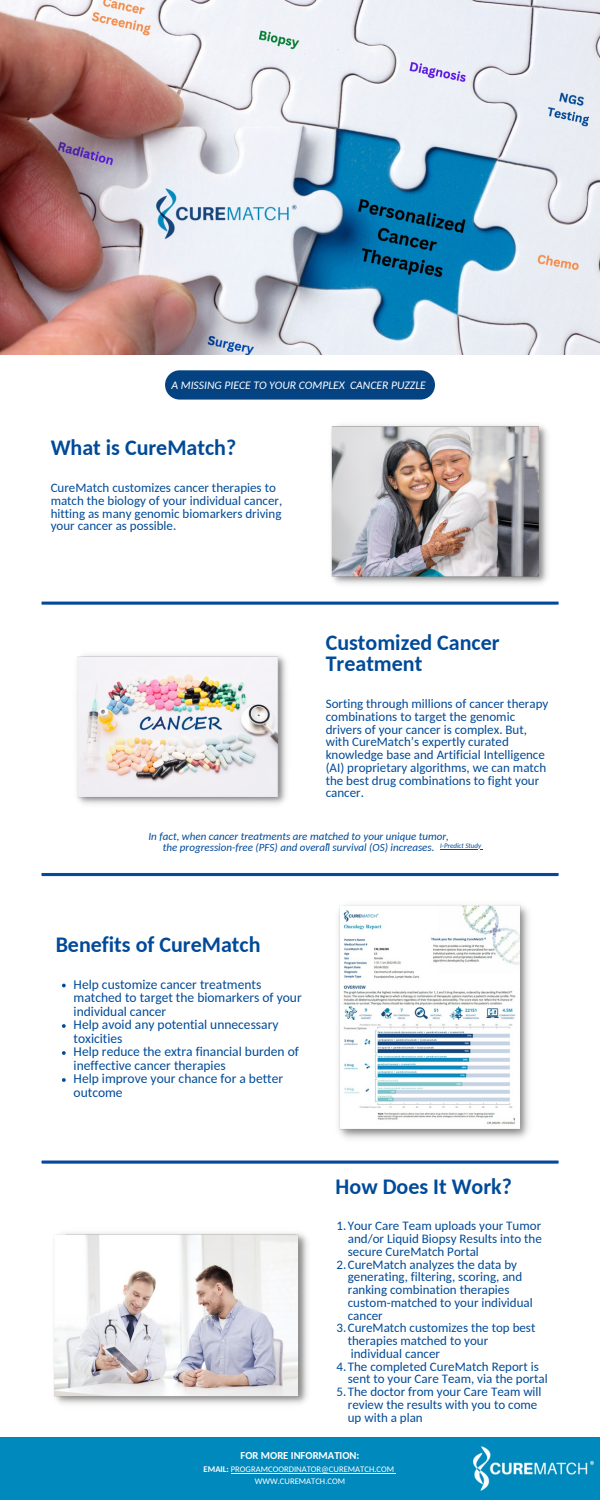
<style>
.page{position:relative;width:600px;height:1500px;background:#fff}
.page>*{position:absolute;margin:0;border:0;box-sizing:border-box;transform-origin:0 0}
.t1{font:700 22px/21.8px "Carlito";color:#004a98}
.t2{font:15px "Be Vietnam";color:#004a98}
.t3{font:13.5px/13.5px "Carlito";color:#004a98}
.t4{font:13px/12.8px "Carlito";color:#004a98}
.t5{font:italic 11.6px "Carlito";color:#fff}
.t6{font:italic 11px/10.5px "Carlito";color:#004a98}
.t7{font:700 10.6px "Carlito";color:#fff}
.t8{font:8.6px/11.5px "Carlito";color:#fff;text-align:center}
.s1{font-weight:700}
</style>
<div class="page">
<svg style="left:62px;top:984px;width:4px;height:3px"></svg>
<svg style="left:62px;top:1024px;width:4px;height:4px"></svg>
<svg style="left:62px;top:1051px;width:4px;height:4px"></svg>
<svg style="left:62px;top:1078px;width:4px;height:4px"></svg>
<img style="left:331px;top:425px;width:217px;height:159px">
<img style="left:77px;top:655px;width:209px;height:150px">
<img style="left:338px;top:905px;width:191px;height:234px">
<div style="left:0;top:1437px;width:600px;height:63px;background:#0089bc"></div>
<div style="left:165px;top:370px;width:270px;height:30px;background:#044281;border-radius:15px"></div>
<hr style="left:42px;top:602px;width:516px;height:3px;background:#004a98">
<hr style="left:42px;top:873px;width:516px;height:3px;background:#004a98">
<hr style="left:42px;top:1161px;width:516px;height:3px;background:#004a98">
<hr style="left:231px;top:1473px;width:163px;height:1px;background:#fff">
<img style="left:473px;top:1447px;width:120px;height:43px">
<img style="left:54px;top:1233px;width:254px;height:171px">
<hr style="left:440px;top:849px;width:41px;height:1px;background:#004a98">
<img style="left:0;top:0;width:600px;height:355px">
<p class="t5" style="left:171px;top:380px;width:256px">A MISSING PIECE TO YOUR COMPLEX CANCER PUZZLE</p>
<h1 class="t1" style="left:51px;top:439px;width:187px">What is CureMatch?</h1>
<p class="t4" style="left:51px;top:482px;width:233px">CureMatch customizes cancer therapies to match the biology of your individual cancer, hitting as many genomic biomarkers driving your cancer as possible.</p>
<h1 class="t1" style="left:326px;top:633px;width:175px">Customized Cancer<br>Treatment</h1>
<p class="t4" style="left:326px;top:698px;width:224px">Sorting through millions of cancer therapy combinations to target the genomic drivers of your cancer is complex. But, with CureMatch’s expertly curated knowledge base and Artificial Intelligence (AI) proprietary algorithms, we can match the best drug combinations to fight your cancer.</p>
<p class="t6" style="left:163px;top:832px;width:320px;text-indent:-14px">In fact, when cancer treatments are matched to your unique tumor,<br>the progression-free (PFS) and overall survival (OS) increases. <sup>I-Predict</sup> <sup>Study</sup></p>
<p class="t2" style="left:326px;top:827px;width:6px">.</p>
<h1 class="t1" style="left:56px;top:936px;width:206px">Benefits of CureMatch</h1>
<p class="t3" style="left:74px;top:979px;width:230px">Help customize cancer treatments matched to target the biomarkers of your individual cancer<br>Help avoid any potential unnecessary toxicities<br>Help reduce the extra financial burden of ineffective cancer therapies<br>Help improve your chance for a better outcome</p>
<h1 class="t1" style="left:336px;top:1177px;width:178px">How Does It Work?</h1>
<p class="t4" style="left:337px;top:1221px;width:206px">1.Your Care Team uploads your Tumor</p>
<p class="t4" style="left:348px;top:1233px;width:196px">and/or Liquid Biopsy Results into the</p>
<p class="t4" style="left:348px;top:1246px;width:133px">secure CureMatch Portal</p>
<p class="t4" style="left:337px;top:1259px;width:182px">2.CureMatch analyzes the data by</p>
<p class="t4" style="left:348px;top:1272px;width:176px">generating, filtering, scoring, and</p>
<p class="t4" style="left:348px;top:1284px;width:163px">ranking combination therapies</p>
<p class="t4" style="left:348px;top:1297px;width:186px">custom-matched to your individual</p>
<p class="t4" style="left:348px;top:1310px;width:37px">cancer</p>
<p class="t4" style="left:337px;top:1323px;width:200px">3.CureMatch customizes the top best</p>
<p class="t4" style="left:348px;top:1335px;width:142px">therapies matched to your</p>
<p class="t4" style="left:351px;top:1348px;width:91px">individual cancer</p>
<p class="t4" style="left:337px;top:1361px;width:204px">4.The completed CureMatch Report is</p>
<p class="t4" style="left:348px;top:1374px;width:201px">sent to your Care Team, via the portal</p>
<p class="t4" style="left:337px;top:1386px;width:206px">5.The doctor from your Care Team will</p>
<p class="t4" style="left:348px;top:1399px;width:191px">review the results with you to come</p>
<p class="t4" style="left:348px;top:1412px;width:77px">up with a plan</p>
<p class="t7" style="left:241px;top:1451px;width:120px">FOR MORE INFORMATION:</p>
<p class="t8" style="left:204px;top:1464px;width:192px"><span class="s1">EMAIL:</span> PROGRAMCOORDINATOR@CUREMATCH.COM<br>WWW.CUREMATCH.COM</p>
</div>
